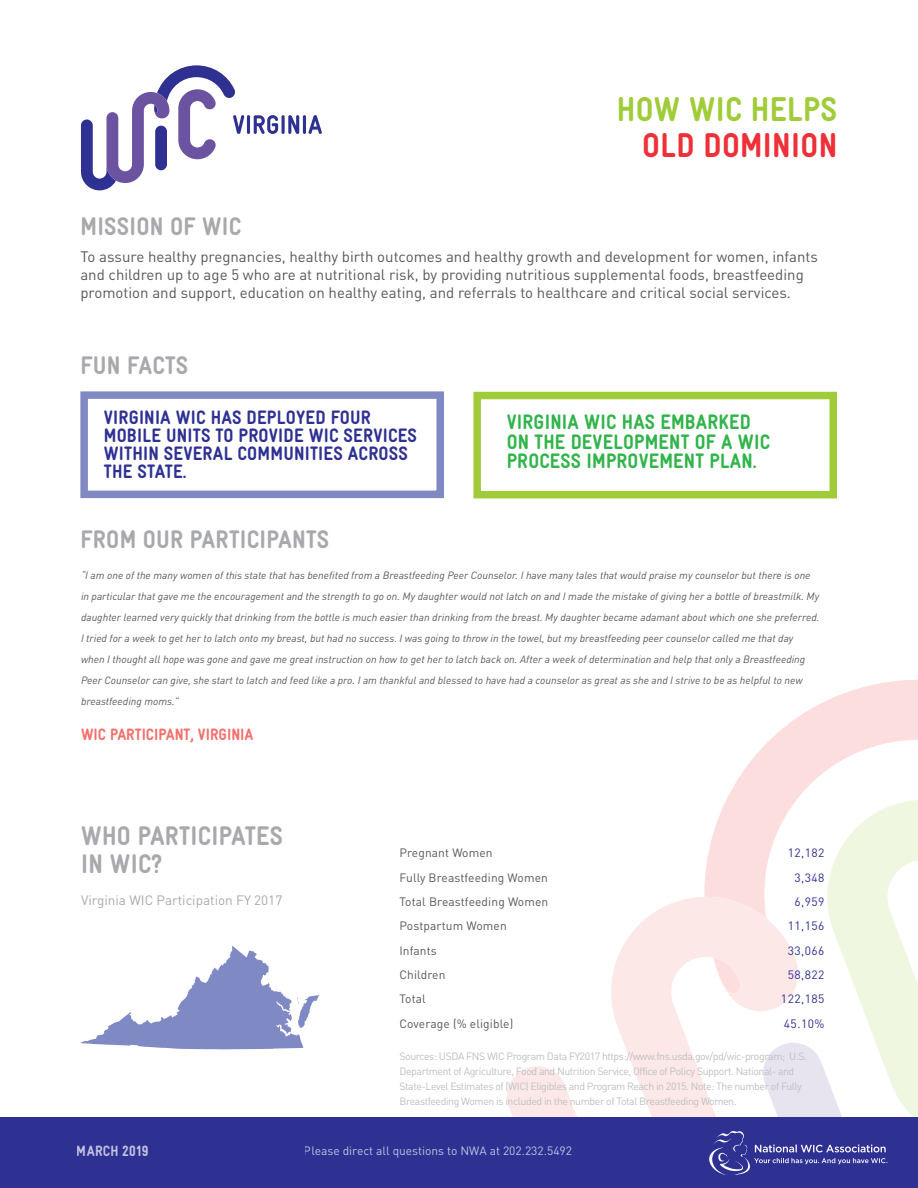
<style>
.page{position:relative;width:918px;height:1188px;background:#fff}
.page>*{position:absolute;margin:0;border:0;box-sizing:border-box;transform-origin:0 0}
.Title_2{font:900 34.5px/36px "WIC Gravur Condensed";letter-spacing:.01em;color:#a1cc3a;text-align:right}
.subheads{font:900 27px/28.5px "WIC Gravur Condensed";letter-spacing:.01em;color:#a8a9ad}
.Paragraph_Style_1{font:900 25.5px "WIC Gravur Condensed";letter-spacing:.01em;color:#a8a9ad}
.Gravur_Header{font:900 25.5px "WIC Gravur Condensed";letter-spacing:.01em;color:#a8a9ad}
.subheads-2{font:900 21px/19.5px "WIC Gravur Condensed";letter-spacing:.01em;color:#31b44a}
.subheads-3{font:900 19.5px/18px "WIC Gravur Condensed";letter-spacing:.01em;color:#2e3092}
.subheads-4{font:900 16.5px "WIC Gravur Condensed";color:#f2706c}
.MissionBody{font:15px/18px "DIN Pro";color:#57585a}
.t1{font:900 15px "WIC Gravur Condensed";letter-spacing:.01em;color:#fff}
.subheads-5{font:13.5px "DIN Pro";color:#a8a9ad}
.Data_Category{font:12px "DIN Pro";letter-spacing:.01em;color:#57585a}
.Data_Value{font:12px "DIN Pro";letter-spacing:.04em;color:#2e3092}
.t2{font:12px "DIN Pro";color:#fff}
.Qoute_Body{font:italic 10.5px/21px "DIN Pro";color:#57585a}
.subheads-6{font:10.5px/15px "DIN Pro";letter-spacing:-.04em;color:#bebfc2}
.s1{color:#ee3038}
</style>
<div class="page">
<svg style="left:705px;top:680px;width:213px;height:204px;fill:#fcdedf"></svg>
<svg style="left:503px;top:884px;width:256px;height:234px"></svg>
<svg style="left:759px;top:798px;width:159px;height:320px"></svg>
<div style="left:0;top:1118px;width:918px;height:70px;background:#2e3092"></div>
<svg style="left:81px;top:65px;width:163px;height:125px"></svg>
<hr style="left:247px;top:115px;width:3px;height:19px;background:#2e3092;border-radius:2px">
<svg style="left:254px;top:115px;width:24px;height:19px"></svg>
<hr style="left:282px;top:115px;width:3px;height:19px;background:#2e3092;border-radius:2px">
<svg style="left:288px;top:115px;width:11px;height:19px"></svg>
<hr style="left:303px;top:115px;width:3px;height:19px;background:#2e3092;border-radius:2px">
<svg style="left:309px;top:115px;width:13px;height:19px"></svg>
<svg style="left:80px;top:946px;width:239px;height:103px"></svg>
<svg style="left:709px;top:1131px;width:178px;height:44px"></svg>
<div style="left:80px;top:391px;width:364px;height:107px;border:8px solid #8089c3"></div>
<div style="left:473px;top:392px;width:364px;height:106px;border:8px solid #a1cc3a"></div>
<p class="Title_2" style="left:617px;top:91px;width:222px">HOW WIC HELPS<br><span class="s1">OLD DOMINION</span></p>
<p class="Gravur_Header" style="left:81px;top:212px;width:162px">MISSION OF WIC</p>
<p class="MissionBody" style="left:80px;top:247px;width:739px">To assure healthy pregnancies, healthy birth outcomes and healthy growth and development for women, infants and children up to age 5 who are at nutritional risk, by providing nutritious supplemental foods, breastfeeding promotion and support, education on healthy eating, and referrals to healthcare and critical social services.</p>
<p class="Paragraph_Style_1" style="left:81px;top:352px;width:109px">FUN FACTS</p>
<p class="subheads-3" style="left:104px;top:409px;width:315px">VIRGINIA WIC HAS DEPLOYED FOUR<br>MOBILE UNITS TO PROVIDE WIC SERVICES<br>WITHIN SEVERAL COMMUNITIES ACROSS<br>THE STATE.</p>
<p class="subheads-2" style="left:507px;top:412px;width:265px">VIRGINIA WIC HAS EMBARKED<br>ON THE DEVELOPMENT OF A WIC<br>PROCESS IMPROVEMENT PLAN.</p>
<p class="Paragraph_Style_1" style="left:81px;top:525px;width:250px">FROM OUR PARTICIPANTS</p>
<p class="Qoute_Body" style="left:81px;top:565px;width:740px">“I am one of the many women of this state that has benefited from a Breastfeeding Peer Counselor. I have many tales that would praise my counselor but there is one in particular that gave me the encouragement and the strength to go on. My daughter would not latch on and I made the mistake of giving her a bottle of breastmilk. My daughter learned very quickly that drinking from the bottle is much easier than drinking from the breast. My daughter became adamant about which one she preferred.<br>I tried for a week to get her to latch onto my breast, but had no success. I was going to throw in the towel, but my breastfeeding peer counselor called me that day when I thought all hope was gone and gave me great instruction on how to get her to latch back on. After a week of determination and help that only a Breastfeeding Peer Counselor can give, she start to latch and feed like a pro. I am thankful and blessed to have had a counselor as great as she and I strive to be as helpful to new breastfeeding moms.”</p>
<p class="subheads-4" style="left:81px;top:725px;width:174px">WIC PARTICIPANT, VIRGINIA</p>
<p class="subheads" style="left:81px;top:821px;width:203px">WHO PARTICIPATES<br>IN WIC?</p>
<p class="subheads-5" style="left:81px;top:889px;width:203px">Virginia WIC Participation FY 2017</p>
<p class="Data_Category" style="left:399px;top:843px;width:95px">Pregnant Women</p>
<p class="Data_Value" style="left:788px;top:843px;width:38px">12,182</p>
<p class="Data_Category" style="left:399px;top:868px;width:150px">Fully Breastfeeding Women</p>
<p class="Data_Value" style="left:794px;top:868px;width:32px">3,348</p>
<p class="Data_Category" style="left:399px;top:893px;width:150px">Total Breastfeeding Women</p>
<p class="Data_Value" style="left:794px;top:893px;width:32px">6,959</p>
<p class="Data_Category" style="left:399px;top:917px;width:109px">Postpartum Women</p>
<p class="Data_Value" style="left:788px;top:917px;width:38px">11,156</p>
<p class="Data_Category" style="left:399px;top:941px;width:39px">Infants</p>
<p class="Data_Value" style="left:788px;top:941px;width:38px">33,066</p>
<p class="Data_Category" style="left:399px;top:966px;width:48px">Children</p>
<p class="Data_Value" style="left:788px;top:966px;width:38px">58,822</p>
<p class="Data_Category" style="left:399px;top:990px;width:28px">Total</p>
<p class="Data_Value" style="left:781px;top:990px;width:45px">122,185</p>
<p class="Data_Category" style="left:399px;top:1014px;width:115px">Coverage (% eligible)</p>
<p class="Data_Value" style="left:784px;top:1014px;width:42px">45.10%</p>
<p class="subheads-6" style="left:399px;top:1048px;width:409px">Sources: USDA FNS WIC Program Data FY2017 https://www.fns.usda.gov/pd/wic-program; U.S.<br>Department of Agriculture, Food and Nutrition Service, Office of Policy Support. National- and State-Level Estimates of (WIC) Eligibles and Program Reach in 2015. Note: The number of Fully Breastfeeding Women is included in the number of Total Breastfeeding Women.</p>
<h3 class="t1" style="left:77px;top:1143px;width:73px">MARCH 2019</h3>
<p class="t2" style="left:304px;top:1142px;width:270px">Please direct all questions to NWA at 202.232.5492</p>
</div>
